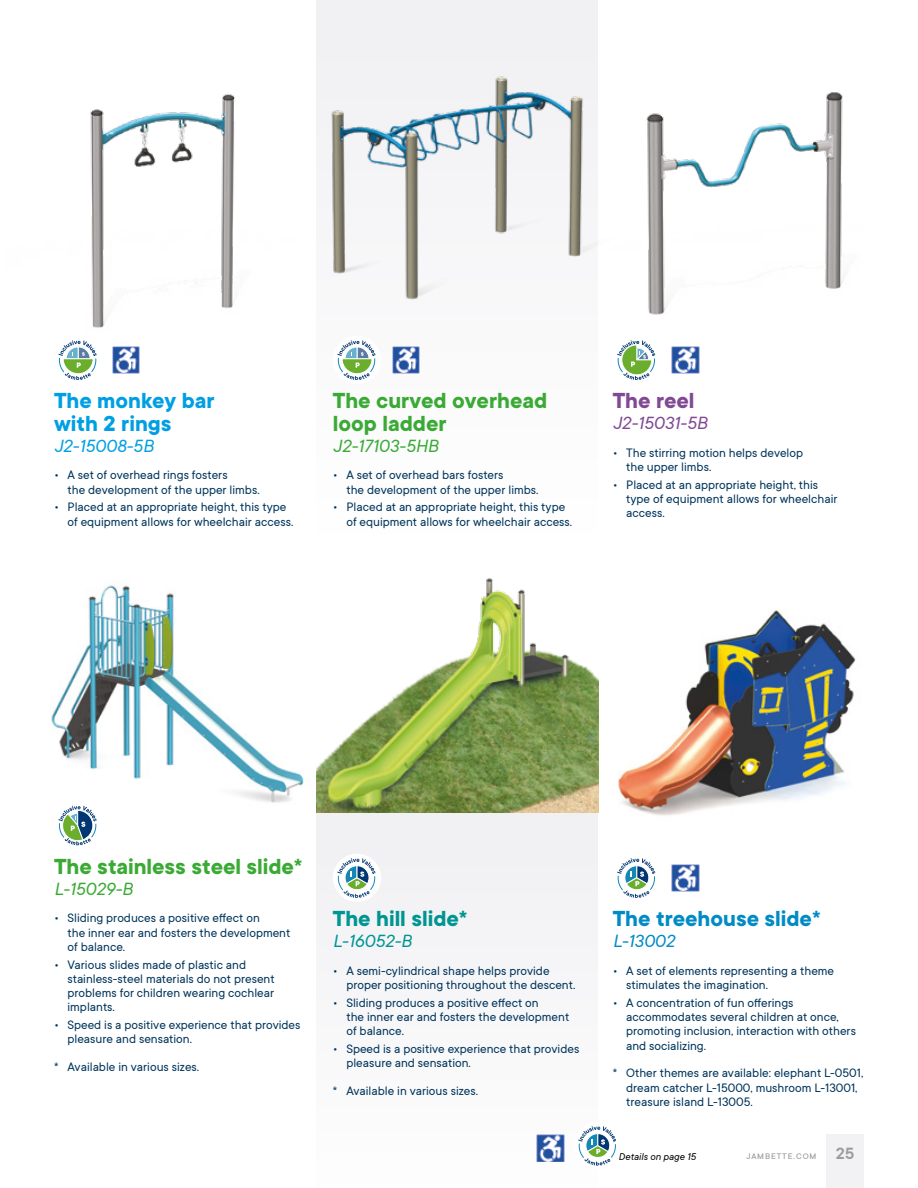
<style>
.page{position:relative;width:918px;height:1188px;background:#fff}
.page>*{position:absolute;margin:0;border:0;box-sizing:border-box;transform-origin:0 0}
.t1{font:700 24px/22.5px "TT Commons";color:#3aaa35}
.t2{font:700 24px/22.5px "TT Commons";color:#009fe3}
.t3{font:700 24px "TT Commons";color:#008bc5}
.t4{font:700 24px "TT Commons";color:#009591}
.t5{font:700 24px "TT Commons";color:#814994}
.t6{font:italic 19.5px "TT Commons";color:#3aaa35}
.t7{font:italic 19.5px "TT Commons";color:#009fe3}
.t8{font:italic 19.5px "TT Commons";color:#814994}
.t9{font:italic 19.5px "TT Commons";color:#009591}
.t10{font:italic 19.5px "TT Commons";color:#008bc5}
.t11{font:13.5px/14.2px "TT Commons";color:#00355b}
.t12{font:italic 10.8px "TT Commons";color:#000}
.t13{font:500 9px "TT Commons";letter-spacing:.1em;color:#9f9c9a}
.s1{font-weight:600;font-size:18px}
</style>
<div class="page">
<div style="left:826px;top:1135px;width:38px;height:53px;background:#f1f1f4"></div>
<div style="left:316px;top:801px;width:282px;height:387px;background:#f1f1f4"></div>
<div style="left:316px;top:0;width:282px;height:536px;background:#fafafb"></div>
<img style="left:90px;top:94px;width:145px;height:253px">
<img style="left:51px;top:582px;width:285px;height:231px">
<div style="left:54px;top:336px;width:48px;height:48px;background:#fff;border-radius:50%"></div>
<svg style="left:58px;top:340px;width:39px;height:40px"></svg>
<div style="left:54px;top:801px;width:48px;height:48px;background:#fff;border-radius:50%"></div>
<svg style="left:58px;top:806px;width:39px;height:39px"></svg>
<div style="left:333px;top:336px;width:48px;height:48px;background:#fff;border-radius:50%"></div>
<svg style="left:337px;top:340px;width:39px;height:40px"></svg>
<div style="left:333px;top:854px;width:48px;height:48px;background:#fff;border-radius:50%"></div>
<svg style="left:337px;top:858px;width:39px;height:40px"></svg>
<svg style="left:617px;top:340px;width:38px;height:40px"></svg>
<svg style="left:617px;top:858px;width:38px;height:40px"></svg>
<img style="left:331px;top:75px;width:258px;height:225px">
<img style="left:316px;top:578px;width:282px;height:234px">
<img style="left:646px;top:92px;width:208px;height:223px">
<img style="left:618px;top:609px;width:238px;height:207px">
<img style="left:392px;top:347px;width:27px;height:26px">
<img style="left:112px;top:347px;width:28px;height:26px">
<img style="left:672px;top:347px;width:27px;height:26px">
<img style="left:672px;top:864px;width:27px;height:27px">
<img style="left:537px;top:1135px;width:27px;height:27px">
<div style="left:574px;top:1122px;width:48px;height:48px;background:#fff;border-radius:50%"></div>
<svg style="left:578px;top:1126px;width:38px;height:40px"></svg>
<h1 class="t2" style="left:54px;top:389px;width:162px">The monkey bar with 2 rings</h1>
<h2 class="t7" style="left:54px;top:433px;width:101px">J2-15008-5B</h2>
<p class="t11" style="left:68px;top:468px;width:194px;text-indent:-14px">• A set of overhead rings fosters<br>the development of the upper limbs.</p>
<p class="t11" style="left:68px;top:500px;width:227px;text-indent:-14px">• Placed at an appropriate height, this type of equipment allows for wheelchair access.</p>
<h1 class="t1" style="left:333px;top:389px;width:216px">The curved overhead loop ladder</h1>
<h2 class="t6" style="left:333px;top:433px;width:107px">J2-17103-5HB</h2>
<p class="t11" style="left:346px;top:468px;width:194px;text-indent:-14px">• A set of overhead bars fosters<br>the development of the upper limbs.</p>
<p class="t11" style="left:346px;top:500px;width:227px;text-indent:-14px">• Placed at an appropriate height, this type of equipment allows for wheelchair access.</p>
<h1 class="t5" style="left:613px;top:385px;width:83px">The reel</h1>
<h2 class="t8" style="left:613px;top:411px;width:96px">J2-15031-5B</h2>
<p class="t11" style="left:626px;top:445px;width:178px;text-indent:-14px">• The stirring motion helps develop the upper limbs.</p>
<p class="t11" style="left:626px;top:477px;width:213px;text-indent:-14px">• Placed at an appropriate height, this type of equipment allows for wheelchair access.</p>
<h1 class="t1" style="left:54px;top:854px;width:250px">The stainless steel slide*</h1>
<h2 class="t6" style="left:54px;top:876px;width:80px">L-15029-B</h2>
<p class="t11" style="left:68px;top:911px;width:224px;text-indent:-14px">• Sliding produces a positive effect on<br>the inner ear and fosters the development of balance.</p>
<p class="t11" style="left:68px;top:957px;width:209px;text-indent:-14px">• Various slides made of plastic and stainless-steel materials do not present problems for children wearing cochlear implants.</p>
<p class="t11" style="left:68px;top:1017px;width:235px;text-indent:-14px">• Speed is a positive experience that provides pleasure and sensation.</p>
<p class="t11" style="left:54px;top:1059px;width:147px">* Available in various sizes.</p>
<h1 class="t4" style="left:333px;top:903px;width:136px">The hill slide*</h1>
<h2 class="t9" style="left:333px;top:929px;width:80px">L-16052-B</h2>
<p class="t11" style="left:346px;top:963px;width:231px;text-indent:-14px">• A semi-cylindrical shape helps provide proper positioning throughout the descent.</p>
<p class="t11" style="left:346px;top:995px;width:224px;text-indent:-14px">• Sliding produces a positive effect on<br>the inner ear and fosters the development of balance.</p>
<p class="t11" style="left:346px;top:1041px;width:235px;text-indent:-14px">• Speed is a positive experience that provides pleasure and sensation.</p>
<p class="t11" style="left:333px;top:1083px;width:147px">* Available in various sizes.</p>
<h1 class="t3" style="left:613px;top:903px;width:209px">The treehouse slide*</h1>
<h2 class="t10" style="left:613px;top:929px;width:64px">L-13002</h2>
<p class="t11" style="left:626px;top:963px;width:209px;text-indent:-14px">• A set of elements representing a theme stimulates the imagination.</p>
<p class="t11" style="left:626px;top:995px;width:231px;text-indent:-14px">• A concentration of fun offerings accommodates several children at once, promoting inclusion, interaction with others and socializing.</p>
<p class="t11" style="left:626px;top:1066px;width:239px;text-indent:-14px">* Other themes are available: elephant L-0501, dream catcher L-15000, mushroom L-13001, treasure island L-13005.</p>
<p class="t12" style="left:619px;top:1150px;width:79px">Details on page 15</p>
<p class="t13" style="left:746px;top:1150px;width:110px">JAMBETTE.COM <span class="s1">25</span></p>
</div>
